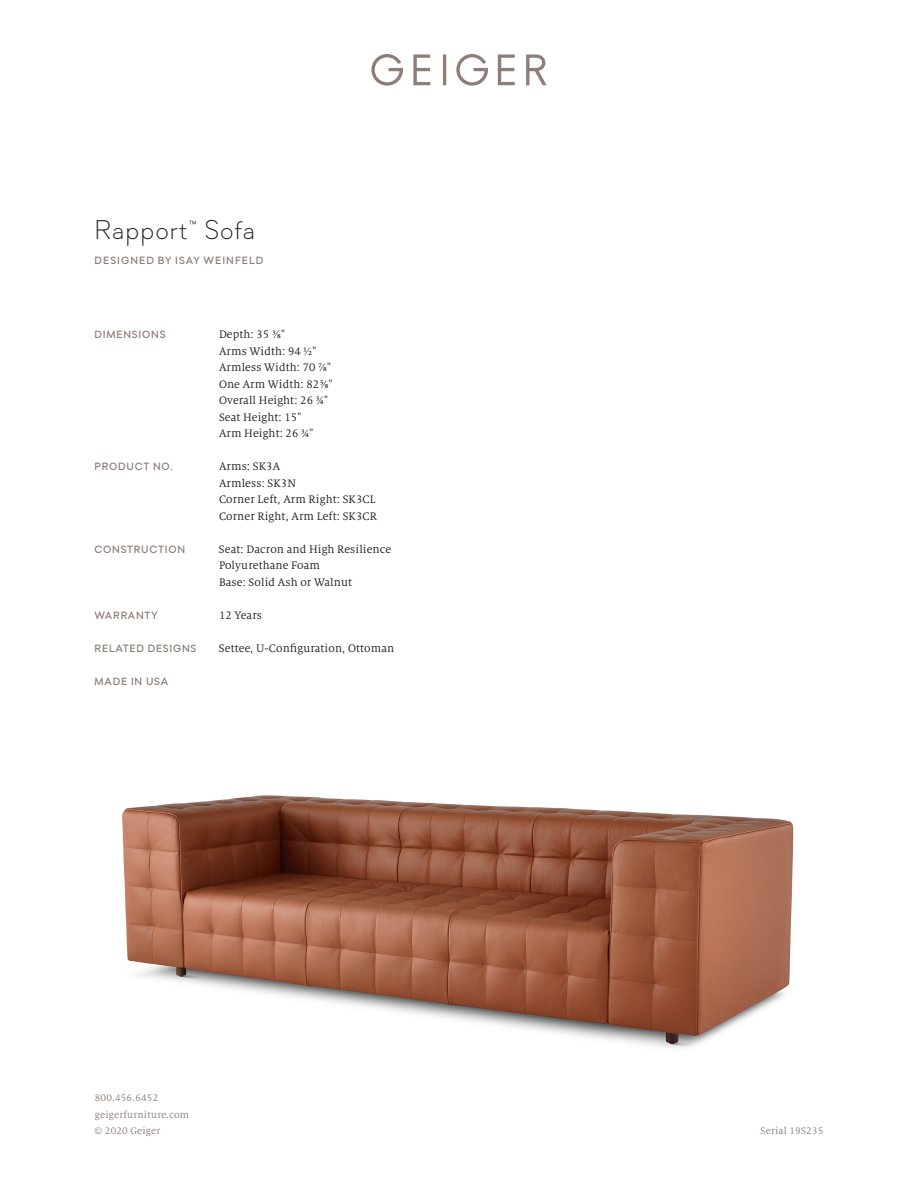
<style>
.page{position:relative;width:918px;height:1188px;background:#fff}
.page>*{position:absolute;margin:0;border:0;box-sizing:border-box;transform-origin:0 0}
.t1{font:300 27px "Soin Sans Pro";letter-spacing:.04em;color:#231f20}
.Body{font:12px/16.5px "Milo Serif Pro";letter-spacing:.01em;color:#231f20}
.Body-2{font:500 10.5px "Soin Sans Pro";letter-spacing:.075em;color:#8d7e78}
.t2{font:10.5px/16.5px "Milo Serif Pro";letter-spacing:.02em;color:#8d7e78}
.Body-3{font:500 10.5px "Soin Sans Pro";letter-spacing:.1em;color:#8d7e78}
.t3{font:300 10.5px "Soin Sans Pro";color:#231f20}
</style>
<div class="page">
<svg style="left:371px;top:54px;width:176px;height:32px"></svg>
<img style="left:122px;top:795px;width:672px;height:253px">
<p class="t1" style="left:94px;top:214px;width:95px">Rapport</p>
<p class="t3" style="left:189px;top:219px;width:10px">™</p>
<p class="t1" style="left:205px;top:214px;width:52px">Sofa</p>
<p class="Body-3" style="left:95px;top:255px;width:170px">DESIGNED BY ISAY WEINFELD</p>
<p class="Body-2" style="left:95px;top:328px;width:72px">DIMENSIONS</p>
<p class="Body" style="left:219px;top:326px;width:67px">Depth: 35 3/8"</p>
<p class="Body" style="left:219px;top:343px;width:99px">Arms Width: 94 ½"</p>
<p class="Body" style="left:219px;top:359px;width:113px">Armless Width: 70 7/8"</p>
<p class="Body" style="left:219px;top:376px;width:115px">One Arm Width: 82 5/8"</p>
<p class="Body" style="left:219px;top:392px;width:110px">Overall Height: 26 ¾"</p>
<p class="Body" style="left:219px;top:409px;width:84px">Seat Height: 15"</p>
<p class="Body" style="left:219px;top:425px;width:96px">Arm Height: 26 ¾"</p>
<p class="Body-2" style="left:95px;top:460px;width:80px">PRODUCT NO.</p>
<p class="Body" style="left:219px;top:458px;width:63px">Arms: SK3A</p>
<p class="Body" style="left:219px;top:475px;width:160px">Armless: SK3N<br>Corner Left, Arm Right: SK3CL<br>Corner Right, Arm Left: SK3CR</p>
<p class="Body-2" style="left:95px;top:543px;width:92px">CONSTRUCTION</p>
<p class="Body" style="left:219px;top:541px;width:174px">Seat: Dacron and High Resilience<br>Polyurethane Foam</p>
<p class="Body" style="left:219px;top:574px;width:135px">Base: Solid Ash or Walnut</p>
<p class="Body-2" style="left:95px;top:609px;width:65px">WARRANTY</p>
<p class="Body" style="left:219px;top:607px;width:45px">12 Years</p>
<p class="Body-2" style="left:95px;top:642px;width:103px">RELATED DESIGNS</p>
<p class="Body" style="left:219px;top:640px;width:177px">Settee, U-Configuration, Ottoman</p>
<p class="Body-2" style="left:95px;top:675px;width:75px">MADE IN USA</p>
<p class="t2" style="left:95px;top:1089px;width:96px">800.456.6452 geigerfurniture.com © 2020 Geiger</p>
<p class="t2" style="left:761px;top:1122px;width:64px">Serial 19S235</p>
</div>
